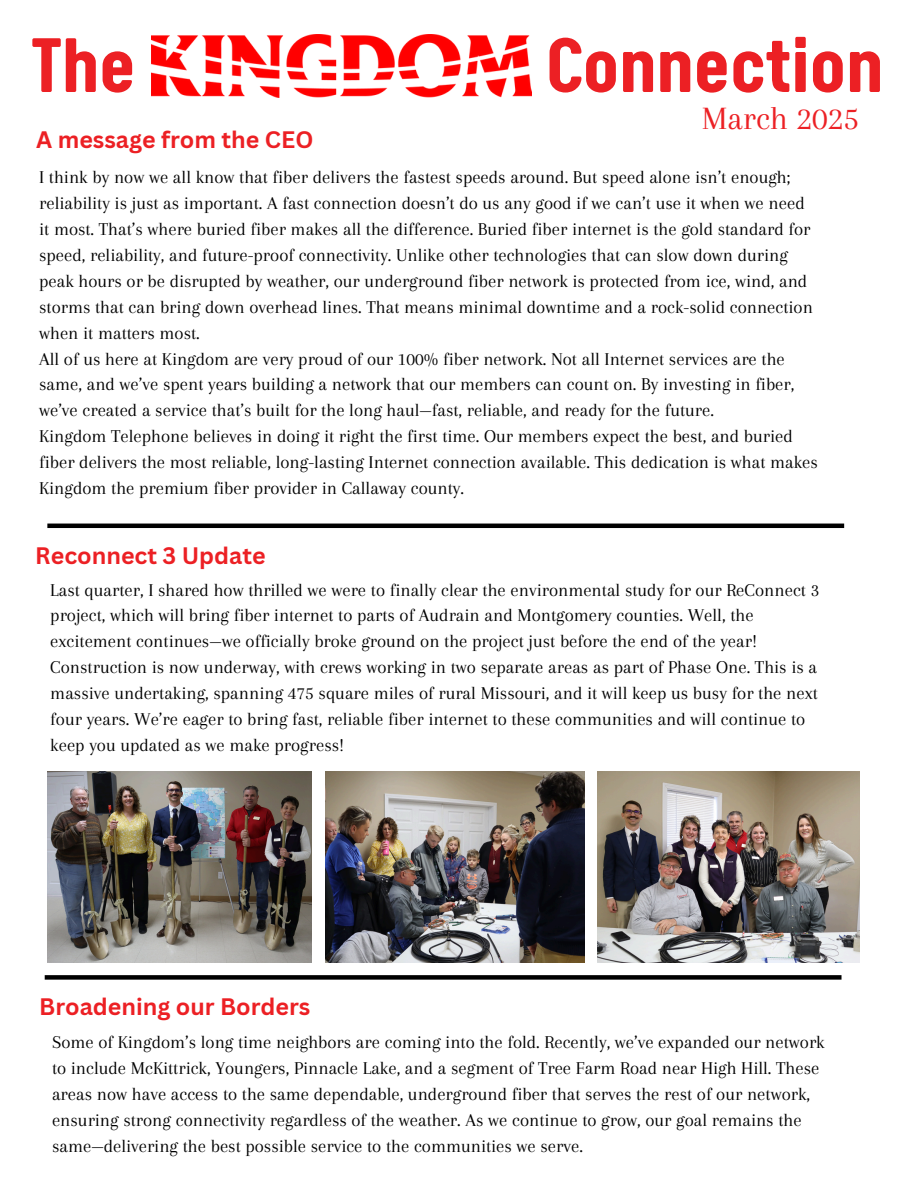
<style>
.page{position:relative;width:918px;height:1188px;background:#fff}
.page>*{position:absolute;margin:0;border:0;box-sizing:border-box;transform-origin:0 0}
.t1{font:700 87px "Calps";color:#ec2024}
.t2{font:33.75px "Arapey";color:#ec2024}
.t3{font:700 23.25px "Canva Sans";color:#ec2024}
.t4{font:18.75px "Arapey";color:#000}
</style>
<div class="page">
<img style="left:151px;top:35px;width:381px;height:63px">
<img style="left:47px;top:772px;width:265px;height:190px">
<img style="left:598px;top:772px;width:262px;height:190px">
<img style="left:325px;top:772px;width:259px;height:190px">
<div style="left:45px;top:975px;width:797px;height:5px;background:#000"></div>
<hr style="left:47px;top:524px;width:797px;height:4px;background:#000">
<p class="t1" style="left:31px;top:29px;width:106px">The</p>
<h1 class="t1" style="left:546px;top:29px;width:339px">Connection</h1>
<h1 class="t2" style="left:702px;top:100px;width:159px">March 2025</h1>
<p class="t3" style="left:36px;top:124px;width:279px">A message from the CEO</p>
<p class="t4" style="left:39px;top:167px;width:753px">I think by now we all know that fiber delivers the fastest speeds around. But speed alone isn’t enough;</p>
<p class="t4" style="left:39px;top:193px;width:767px">reliability is just as important. A fast connection doesn’t do us any good if we can’t use it when we need</p>
<h3 class="t4" style="left:39px;top:219px;width:773px">it most. That’s where buried fiber makes all the difference. Buried fiber internet is the gold standard for</h3>
<p class="t4" style="left:39px;top:245px;width:750px">speed, reliability, and future-proof connectivity. Unlike other technologies that can slow down during</p>
<p class="t4" style="left:39px;top:271px;width:770px">peak hours or be disrupted by weather, our underground fiber network is protected from ice, wind, and</p>
<p class="t4" style="left:39px;top:297px;width:775px">storms that can bring down overhead lines. That means minimal downtime and a rock-solid connection</p>
<p class="t4" style="left:39px;top:322px;width:162px">when it matters most.</p>
<p class="t4" style="left:39px;top:348px;width:747px">All of us here at Kingdom are very proud of our 100% fiber network. Not all Internet services are the</p>
<p class="t4" style="left:39px;top:374px;width:757px">same, and we’ve spent years building a network that our members can count on. By investing in fiber,</p>
<p class="t4" style="left:39px;top:400px;width:676px">we’ve created a service that’s built for the long haul—fast, reliable, and ready for the future.</p>
<p class="t4" style="left:39px;top:426px;width:755px">Kingdom Telephone believes in doing it right the first time. Our members expect the best, and buried</p>
<p class="t4" style="left:39px;top:452px;width:780px">fiber delivers the most reliable, long-lasting Internet connection available. This dedication is what makes</p>
<p class="t4" style="left:39px;top:478px;width:427px">Kingdom the premium fiber provider in Callaway county.</p>
<p class="t3" style="left:35px;top:539px;width:232px">Reconnect 3 Update</p>
<h2 class="t4" style="left:50px;top:579px;width:771px">Last quarter, I shared how thrilled we were to finally clear the environmental study for our ReConnect 3</h2>
<h3 class="t4" style="left:50px;top:605px;width:705px">project, which will bring fiber internet to parts of Audrain and Montgomery counties. Well, the</h3>
<p class="t4" style="left:50px;top:631px;width:708px">excitement continues—we officially broke ground on the project just before the end of the year!</p>
<p class="t4" style="left:50px;top:657px;width:768px">Construction is now underway, with crews working in two separate areas as part of Phase One. This is a</p>
<p class="t4" style="left:50px;top:683px;width:769px">massive undertaking, spanning 475 square miles of rural Missouri, and it will keep us busy for the next</p>
<p class="t4" style="left:50px;top:709px;width:757px">four years. We’re eager to bring fast, reliable fiber internet to these communities and will continue to</p>
<p class="t4" style="left:50px;top:734px;width:295px">keep you updated as we make progress!</p>
<p class="t3" style="left:39px;top:991px;width:273px">Broadening our Borders</p>
<p class="t4" style="left:52px;top:1032px;width:774px">Some of Kingdom’s long time neighbors are coming into the fold. Recently, we’ve expanded our network</p>
<p class="t4" style="left:52px;top:1058px;width:769px">to include McKittrick, Youngers, Pinnacle Lake, and a segment of Tree Farm Road near High Hill. These</p>
<p class="t4" style="left:52px;top:1084px;width:760px">areas now have access to the same dependable, underground fiber that serves the rest of our network,</p>
<p class="t4" style="left:52px;top:1110px;width:751px">ensuring strong connectivity regardless of the weather. As we continue to grow, our goal remains the</p>
<p class="t4" style="left:52px;top:1135px;width:532px">same—delivering the best possible service to the communities we serve.</p>
</div>
